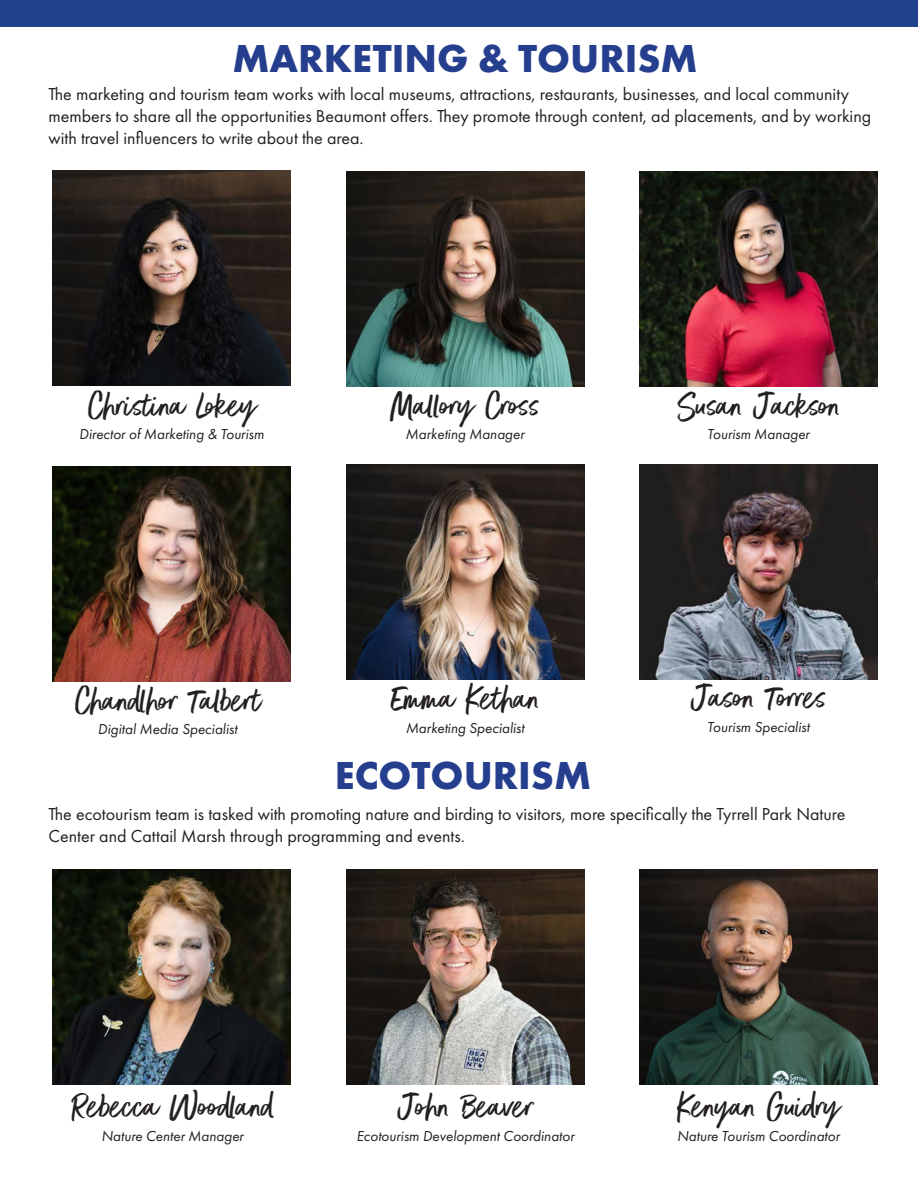
<style>
.page{position:relative;width:918px;height:1188px;background:#fff}
.page>*{position:absolute;margin:0;border:0;box-sizing:border-box;transform-origin:0 0}
.t1{font:700 40.5px "Futura PT";color:#253f8e}
.t2{font:39.3px "Better Times";color:#231f20}
.t3{font:18px/21.6px "Futura PT";color:#231f20}
.t4{font:italic 15px "Futura PT";color:#231f20}
</style>
<div class="page">
<div style="left:0;top:0;width:918px;height:27px;background:#22428e"></div>
<img style="left:53px;top:171px;width:238px;height:214px">
<img style="left:53px;top:870px;width:238px;height:215px">
<img style="left:346px;top:171px;width:238px;height:215px">
<img style="left:639px;top:171px;width:239px;height:215px">
<img style="left:53px;top:466px;width:238px;height:215px">
<img style="left:346px;top:465px;width:238px;height:214px">
<img style="left:346px;top:870px;width:238px;height:215px">
<img style="left:639px;top:870px;width:239px;height:215px">
<img style="left:639px;top:465px;width:239px;height:214px">
<p class="t1" style="left:233px;top:32px;width:467px">MARKETING &amp; TOURISM</p>
<p class="t3" style="left:49px;top:84px;width:824px">The marketing and tourism team works with local museums, attractions, restaurants, businesses, and local community members to share all the opportunities Beaumont offers. They promote through content, ad placements, and by working with travel influencers to write about the area.</p>
<p class="t2" style="left:87px;top:383px;width:171px">Christina Lokey</p>
<p class="t4" style="left:79px;top:426px;width:186px">Director of Marketing &amp; Tourism</p>
<p class="t2" style="left:390px;top:383px;width:151px">Mallory Cross</p>
<p class="t4" style="left:406px;top:426px;width:120px">Marketing Manager</p>
<p class="t2" style="left:676px;top:383px;width:166px">Susan Jackson</p>
<p class="t4" style="left:707px;top:426px;width:104px">Tourism Manager</p>
<p class="t2" style="left:74px;top:678px;width:189px">Chandlhor Talbert</p>
<p class="t4" style="left:98px;top:721px;width:141px">Digital Media Specialist</p>
<p class="t2" style="left:390px;top:677px;width:151px">Emma Kethan</p>
<p class="t4" style="left:406px;top:719px;width:120px">Marketing Specialist</p>
<p class="t1" style="left:335px;top:750px;width:258px">ECOTOURISM</p>
<p class="t2" style="left:690px;top:676px;width:138px">Jason Torres</p>
<p class="t4" style="left:707px;top:718px;width:104px">Tourism Specialist</p>
<p class="t3" style="left:49px;top:803px;width:798px">The ecotourism team is tasked with promoting nature and birding to visitors, more specifically the Tyrrell Park Nature<br>Center and Cattail Marsh through programming and events.</p>
<p class="t2" style="left:71px;top:1085px;width:205px">Rebecca Woodland</p>
<p class="t4" style="left:101px;top:1127px;width:144px">Nature Center Manager</p>
<p class="t2" style="left:397px;top:1085px;width:138px">John Beaver</p>
<p class="t4" style="left:357px;top:1127px;width:219px">Ecotourism Development Coordinator</p>
<p class="t2" style="left:677px;top:1085px;width:165px">Kenyan Guidry</p>
<p class="t4" style="left:677px;top:1127px;width:164px">Nature Tourism Coordinator</p>
</div>
